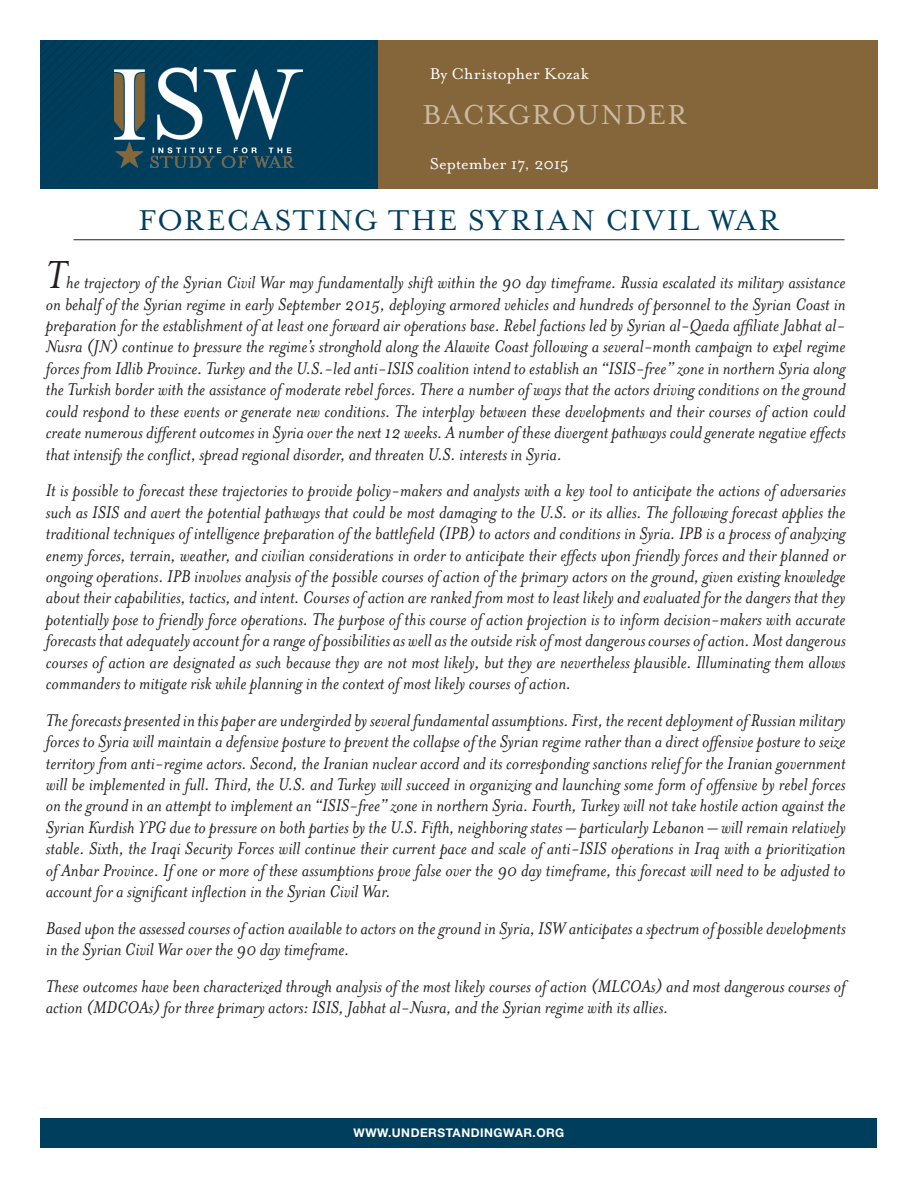
<style>
.page{position:relative;width:918px;height:1188px;background:#fff}
.page>*{position:absolute;margin:0;border:0;box-sizing:border-box;transform-origin:0 0}
.Endnote_text{font:italic 45px "Mrs Eaves";color:#231f20}
.Article-Title{font:33px "Mrs Eaves Roman";letter-spacing:.065em;color:#003e5e}
.t1{font:31.5px "Mrs Eaves Roman";letter-spacing:.04em;color:#cbbba6}
.Endnote_text-2{font:italic 19.5px/21.5px "Mrs Eaves";color:#231f20;text-align:justify}
.Endnote_text-3{font:18px "Mrs Eaves Roman";color:#fff}
.Date{font:18px "Mrs Eaves Roman";color:#fff}
.t2{font:700 12px "Helvetica Neue";letter-spacing:.04em;color:#fff}
</style>
<div class="page">
<div style="left:40px;top:1118px;width:838px;height:30px;background:#003e5e"></div>
<div style="left:40px;top:40px;width:338px;height:149px;background:#003e5e"></div>
<div style="left:378px;top:40px;width:500px;height:149px;background:#85663b"></div>
<img style="left:115px;top:67px;width:187px;height:100px">
<hr style="left:74px;top:239px;width:770px;height:1px;background:#231f20">
<p class="Endnote_text-3" style="left:430px;top:64px;width:161px">By Christopher Kozak</p>
<p class="t1" style="left:422px;top:98px;width:266px">BACKGROUNDER</p>
<p class="Date" style="left:430px;top:154px;width:141px">September 17, 2015</p>
<p class="Article-Title" style="left:139px;top:203px;width:642px">FORECASTING THE SYRIAN CIVIL WAR</p>
<p class="Endnote_text" style="left:46px;top:250px;width:22px">T</p>
<p class="Endnote_text-2" style="left:46px;top:272px;width:801px;text-indent:20px">he trajectory of the Syrian Civil War may fundamentally shift within the 90 day timeframe. Russia escalated its military assistance on behalf of the Syrian regime in early September 2015, deploying armored vehicles and hundreds of personnel to the Syrian Coast in preparation for the establishment of at least one forward air operations base. Rebel factions led by Syrian al-Qaeda affiliate Jabhat al-Nusra (JN) continue to pressure the regime’s stronghold along the Alawite Coast following a several-month campaign to expel regime forces from Idlib Province. Turkey and the U.S.-led anti-ISIS coalition intend to establish an “ISIS-free” zone in northern Syria along the Turkish border with the assistance of moderate rebel forces. There a number of ways that the actors driving conditions on the ground could respond to these events or generate new conditions. The interplay between these developments and their courses of action could create numerous different outcomes in Syria over the next 12 weeks. A number of these divergent pathways could generate negative effects that intensify the conflict, spread regional disorder, and threaten U.S. interests in Syria.</p>
<p class="Endnote_text-2" style="left:46px;top:480px;width:801px">It is possible to forecast these trajectories to provide policy-makers and analysts with a key tool to anticipate the actions of adversaries such as ISIS and avert the potential pathways that could be most damaging to the U.S. or its allies. The following forecast applies the traditional techniques of intelligence preparation of the battlefield (IPB) to actors and conditions in Syria. IPB is a process of analyzing enemy forces, terrain, weather, and civilian considerations in order to anticipate their effects upon friendly forces and their planned or ongoing operations. IPB involves analysis of the possible courses of action of the primary actors on the ground, given existing knowledge about their capabilities, tactics, and intent. Courses of action are ranked from most to least likely and evaluated for the dangers that they potentially pose to friendly force operations. The purpose of this course of action projection is to inform decision-makers with accurate forecasts that adequately account for a range of possibilities as well as the outside risk of most dangerous courses of action. Most dangerous courses of action are designated as such because they are not most likely, but they are nevertheless plausible. Illuminating them allows commanders to mitigate risk while planning in the context of most likely courses of action.</p>
<p class="Endnote_text-2" style="left:46px;top:709px;width:801px">The forecasts presented in this paper are undergirded by several fundamental assumptions. First, the recent deployment of Russian military forces to Syria will maintain a defensive posture to prevent the collapse of the Syrian regime rather than a direct offensive posture to seize territory from anti-regime actors. Second, the Iranian nuclear accord and its corresponding sanctions relief for the Iranian government will be implemented in full. Third, the U.S. and Turkey will succeed in organizing and launching some form of offensive by rebel forces on the ground in an attempt to implement an “ISIS-free” zone in northern Syria. Fourth, Turkey will not take hostile action against the Syrian Kurdish YPG due to pressure on both parties by the U.S. Fifth, neighboring states – particularly Lebanon – will remain relatively stable. Sixth, the Iraqi Security Forces will continue their current pace and scale of anti-ISIS operations in Iraq with a prioritization of Anbar Province. If one or more of these assumptions prove false over the 90 day timeframe, this forecast will need to be adjusted to account for a significant inflection in the Syrian Civil War.</p>
<p class="Endnote_text-2" style="left:46px;top:917px;width:801px">Based upon the assessed courses of action available to actors on the ground in Syria, ISW anticipates a spectrum of possible developments in the Syrian Civil War over the 90 day timeframe.</p>
<p class="Endnote_text-2" style="left:46px;top:975px;width:801px">These outcomes have been characterized through analysis of the most likely courses of action (MLCOAs) and most dangerous courses of action (MDCOAs) for three primary actors: ISIS, Jabhat al-Nusra, and the Syrian regime with its allies.</p>
<p class="t2" style="left:354px;top:1126px;width:212px">WWW.UNDERSTANDINGWAR.ORG</p>
</div>
